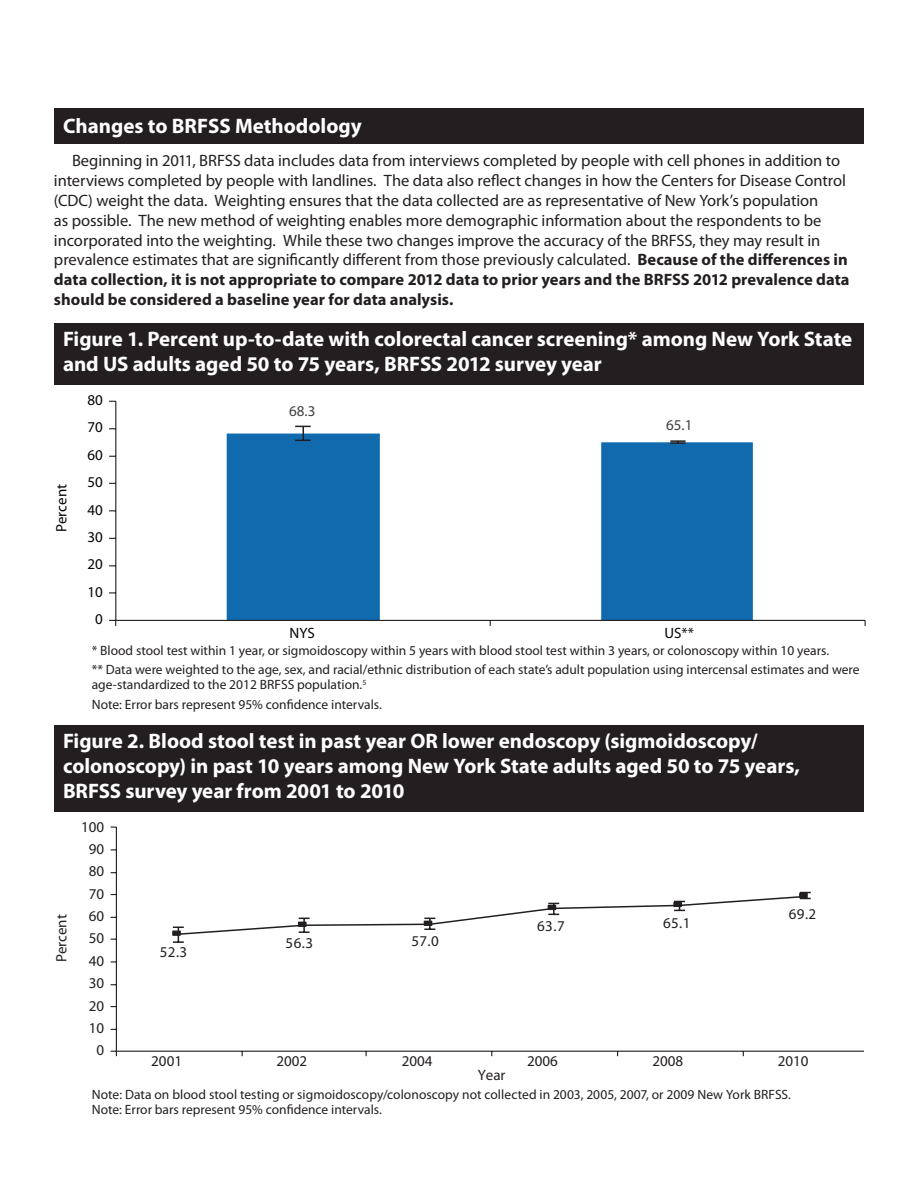
<style>
.page{position:relative;width:918px;height:1188px;background:#fff}
.page>*{position:absolute;margin:0;border:0;box-sizing:border-box;transform-origin:0 0}
.t1{font:700 21px/25.2px "Myriad Pro";letter-spacing:-.005em;color:#fff}
.t2{font:16.5px/19.8px "Myriad Pro";letter-spacing:-.005em;color:#231f20}
.t3{font:15px "Myriad Pro";color:#231f20}
.t4{font:15px "Myriad Pro";color:#050504}
.t5{font:15px "Myriad Pro";color:#414040}
.t6{font:15px "Myriad";color:#231f20}
.t7{font:13.5px/19.5px "Myriad Pro";color:#231f20}
.s1{font-weight:700}
</style>
<div class="page">
<div style="left:54px;top:324px;width:810px;height:61px;background:#231f20"></div>
<div style="left:54px;top:108px;width:810px;height:36px;background:#231f20"></div>
<div style="left:54px;top:725px;width:810px;height:87px;background:#231f20"></div>
<hr style="left:116px;top:827px;width:1px;height:224px;background:#231f20">
<hr style="left:116px;top:1051px;width:748px;height:1px;background:#231f20">
<svg style="left:111px;top:1051px;width:6px;height:5px"></svg>
<svg style="left:173px;top:892px;width:638px;height:51px"></svg>
<svg style="left:172px;top:931px;width:9px;height:5px"></svg>
<div style="left:298px;top:922px;width:9px;height:5px;background:#231f20;border:1px solid #231f20"></div>
<div style="left:424px;top:921px;width:8px;height:5px;background:#231f20;border:1px solid #231f20"></div>
<div style="left:548px;top:905px;width:8px;height:5px;background:#231f20"></div>
<div style="left:673px;top:902px;width:9px;height:5px;background:#231f20;border:1px solid #231f20"></div>
<svg style="left:799px;top:893px;width:9px;height:5px"></svg>
<svg style="left:227px;top:434px;width:526px;height:186px;fill:#116aae"></svg>
<svg style="left:295px;top:426px;width:16px;height:15px"></svg>
<svg style="left:670px;top:440px;width:16px;height:4px"></svg>
<hr style="left:115px;top:401px;width:1px;height:219px;background:#231f20">
<hr style="left:116px;top:620px;width:749px;height:1px;background:#231f20">
<svg style="left:109px;top:620px;width:7px;height:6px"></svg>
<p class="t1" style="left:63px;top:114px;width:300px">Changes to BRFSS Methodology</p>
<p class="t2" style="left:54px;top:151px;width:797px;text-indent:18px">Beginning in 2011, BRFSS data includes data from interviews completed by people with cell phones in addition to interviews completed by people with landlines. The data also reflect changes in how the Centers for Disease Control (CDC) weight the data. Weighting ensures that the data collected are as representative of New York’s population<br>as possible. The new method of weighting enables more demographic information about the respondents to be incorporated into the weighting. While these two changes improve the accuracy of the BRFSS, they may result in prevalence estimates that are significantly different from those previously calculated. <span class="s1">Because of the differences in data collection, it is not appropriate to compare 2012 data to prior years and the BRFSS 2012 prevalence data should be considered a baseline year for data analysis.</span></p>
<p class="t1" style="left:63px;top:327px;width:791px">Figure 1. Percent up-to-date with colorectal cancer screening* among New York State and US adults aged 50 to 75 years, BRFSS 2012 survey year</p>
<p class="t4" style="left:53px;top:532px;width:49px;rotate:-90deg">Percent</p>
<p class="t4" style="left:87px;top:392px;width:17px">80</p>
<p class="t4" style="left:87px;top:419px;width:17px">70</p>
<p class="t4" style="left:87px;top:447px;width:17px">60</p>
<p class="t4" style="left:87px;top:474px;width:17px">50</p>
<p class="t4" style="left:87px;top:501px;width:17px">40</p>
<p class="t4" style="left:87px;top:529px;width:17px">30</p>
<p class="t4" style="left:87px;top:556px;width:17px">20</p>
<p class="t4" style="left:87px;top:583px;width:17px">10</p>
<p class="t4" style="left:95px;top:611px;width:9px">0</p>
<p class="t5" style="left:289px;top:403px;width:28px">68.3</p>
<p class="t5" style="left:666px;top:416px;width:28px">65.1</p>
<p class="t4" style="left:290px;top:625px;width:27px">NYS</p>
<p class="t4" style="left:665px;top:625px;width:31px">US**</p>
<p class="t7" style="left:92px;top:641px;width:769px">* Blood stool test within 1 year, or sigmoidoscopy within 5 years with blood stool test within 3 years, or colonoscopy within 10 years.<br>** Data were weighted to the age, sex, and racial/ethnic distribution of each state’s adult population using intercensal estimates and were</p>
<p class="t7" style="left:92px;top:675px;width:292px">age-standardized to the 2012 BRFSS population.<sup>5<br></sup>Note: Error bars represent 95% confidence intervals.</p>
<p class="t1" style="left:63px;top:728px;width:738px">Figure 2. Blood stool test in past year OR lower endoscopy (sigmoidoscopy/ colonoscopy) in past 10 years among New York State adults aged 50 to 75 years,<br>BRFSS survey year from 2001 to 2010</p>
<p class="t3" style="left:81px;top:818px;width:25px">100</p>
<p class="t3" style="left:89px;top:841px;width:17px">90</p>
<p class="t3" style="left:89px;top:863px;width:17px">80</p>
<p class="t3" style="left:53px;top:962px;width:49px;rotate:-90deg">Percent</p>
<p class="t3" style="left:89px;top:885px;width:17px">70</p>
<p class="t3" style="left:89px;top:908px;width:17px">60</p>
<p class="t3" style="left:89px;top:930px;width:17px">50</p>
<p class="t3" style="left:89px;top:953px;width:17px">40</p>
<p class="t3" style="left:89px;top:975px;width:17px">30</p>
<p class="t3" style="left:89px;top:997px;width:17px">20</p>
<p class="t3" style="left:89px;top:1020px;width:17px">10</p>
<p class="t3" style="left:97px;top:1042px;width:9px">0</p>
<p class="t3" style="left:160px;top:944px;width:29px">52.3</p>
<p class="t3" style="left:286px;top:935px;width:29px">56.3</p>
<p class="t3" style="left:411px;top:933px;width:29px">57.0</p>
<p class="t3" style="left:537px;top:918px;width:29px">63.7</p>
<p class="t3" style="left:663px;top:915px;width:29px">65.1</p>
<p class="t3" style="left:789px;top:905px;width:29px">69.2</p>
<p class="t3" style="left:151px;top:1053px;width:32px">2001</p>
<p class="t3" style="left:277px;top:1053px;width:32px">2002</p>
<p class="t3" style="left:402px;top:1053px;width:32px">2004</p>
<p class="t3" style="left:527px;top:1053px;width:32px">2006</p>
<p class="t3" style="left:652px;top:1053px;width:32px">2008</p>
<p class="t3" style="left:778px;top:1053px;width:32px">2010</p>
<p class="t6" style="left:478px;top:1068px;width:29px">Year</p>
<p class="t7" style="left:92px;top:1087px;width:701px;line-height:15px">Note: Data on blood stool testing or sigmoidoscopy/colonoscopy not collected in 2003, 2005, 2007, or 2009 New York BRFSS.<br>Note: Error bars represent 95% confidence intervals.</p>
</div>
